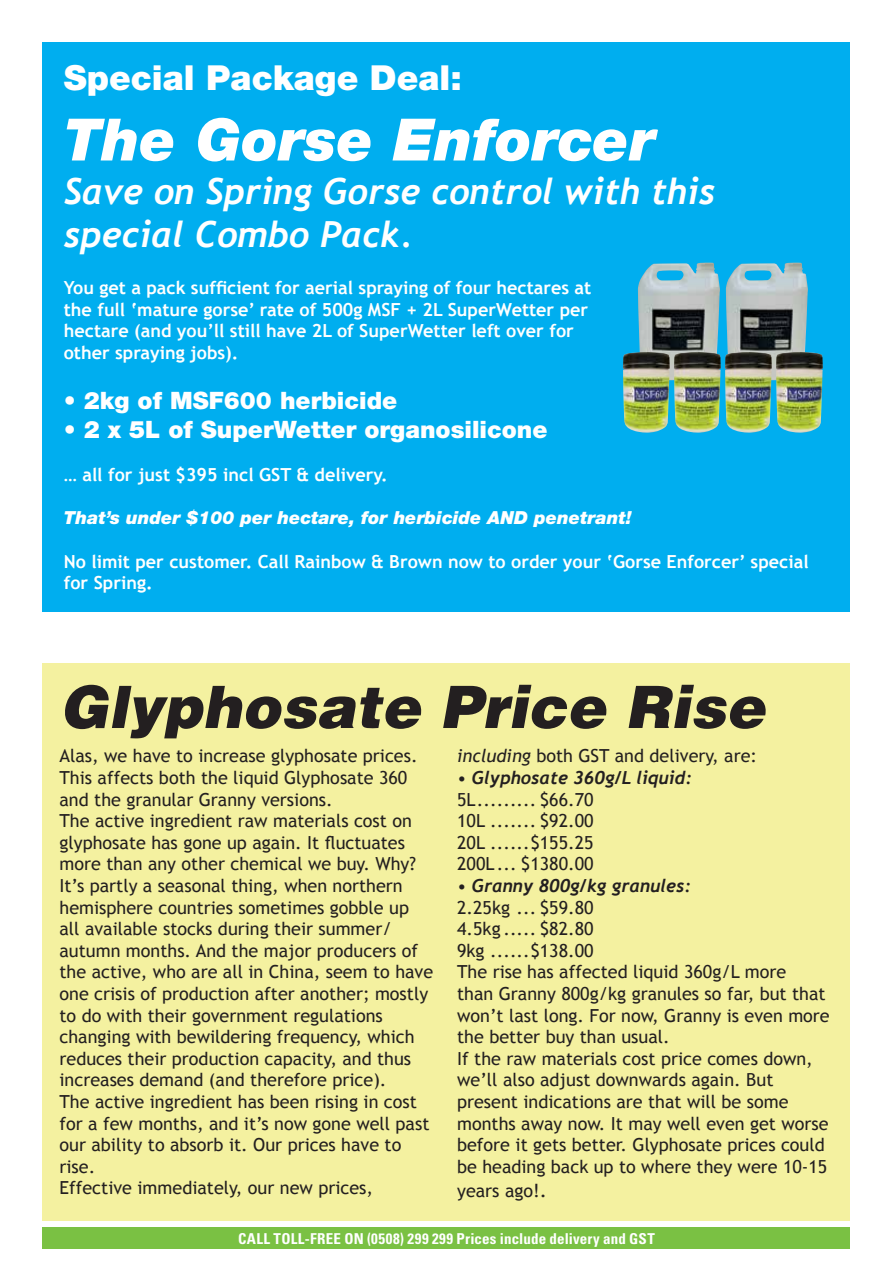
<style>
.page{position:relative;width:893px;height:1263px;background:#fff}
.page>*{position:absolute;margin:0;border:0;box-sizing:border-box;transform-origin:0 0}
.t1{font:italic 900 58.5px "Helvetica";color:#231f20}
.t2{font:italic 900 58.5px "Helvetica Neue";color:#fff}
.t3{font:italic 700 36px/43.2px "Trebuchet";color:#fff}
.t4{font:900 34.5px "Helvetica Neue";color:#fff}
.t5{font:900 24px "Helvetica Neue";color:#fff}
.t6{font:18px/21.6px "Trebuchet MS";color:#231f20}
.t7{font:700 18px/21.6px "Trebuchet MS";color:#fff}
.t8{font:italic 900 18px "Helvetica Neue";color:#fff}
.t9{font:italic 700 18px "Trebuchet";color:#231f20}
.t10{font:700 condensed 15px "Univers";letter-spacing:.015em;color:#fff}
.s1{font-style:italic}
.s2{font-size:19.5px}
</style>
<div class="page">
<div style="left:43px;top:1227px;width:807px;height:22px;background:#7ac143"></div>
<div style="left:43px;top:43px;width:807px;height:569px;background:#00aeef"></div>
<img style="left:638px;top:263px;width:82px;height:117px">
<img style="left:623px;top:352px;width:47px;height:81px">
<img style="left:726px;top:263px;width:82px;height:117px">
<img style="left:674px;top:352px;width:47px;height:81px">
<img style="left:725px;top:352px;width:47px;height:81px">
<img style="left:776px;top:352px;width:47px;height:81px">
<div style="left:43px;top:663px;width:807px;height:557px;background:#f4f1a0"></div>
<h3 class="t4" style="left:64px;top:57px;width:400px">Special Package Deal:</h3>
<h1 class="t2" style="left:64px;top:104px;width:593px">The Gorse Enforcer</h1>
<h2 class="t3" style="left:64px;top:170px;width:653px">Save on Spring Gorse control with this special Combo Pack.</h2>
<p class="t7" style="left:64px;top:277px;width:529px">You get a pack sufficient for aerial spraying of four hectares at the full ‘mature gorse’ rate of 500g MSF + 2L SuperWetter per hectare (and you’ll still have 2L of SuperWetter left over for other spraying jobs).</p>
<h3 class="t5" style="left:64px;top:386px;width:335px">• 2kg of MSF600 herbicide</h3>
<h3 class="t5" style="left:64px;top:415px;width:485px">• 2 x 5L of SuperWetter organosilicone</h3>
<p class="t7" style="left:64px;top:464px;width:326px">… all for just $395 incl GST &amp; delivery.</p>
<p class="t8" style="left:64px;top:507px;width:569px">That’s under $100 per hectare, for herbicide AND penetrant!</p>
<p class="t7" style="left:64px;top:550px;width:746px">No limit per customer. Call Rainbow &amp; Brown now to order your ‘Gorse Enforcer’ special for Spring.</p>
<h1 class="t1" style="left:60px;top:669px;width:707px">Glyphosate Price Rise</h1>
<p class="t6" style="left:60px;top:745px;width:375px">Alas, we have to increase glyphosate prices.<br>This affects both the liquid Glyphosate 360 and the granular Granny versions.<br>The active ingredient raw materials cost on glyphosate has gone up again. It fluctuates more than any other chemical we buy. Why?<br>It’s partly a seasonal thing, when northern hemisphere countries sometimes gobble up all available stocks during their summer/ autumn months. And the major producers of the active, who are all in China, seem to have one crisis of production after another; mostly to do with their government regulations changing with bewildering frequency, which reduces their production capacity, and thus increases demand (and therefore price).<br>The active ingredient has been rising in cost for a few months, and it’s now gone well past our ability to absorb it. Our prices have to rise.<br>Effective immediately, our new prices,</p>
<p class="t6" style="left:457px;top:745px;width:301px"><span class="s1">including</span> both GST and delivery, are:</p>
<p class="t9" style="left:457px;top:767px;width:236px">• Glyphosate 360g/L liquid:</p>
<p class="t6" style="left:457px;top:789px;width:138px;text-align:justify">5L......... $66.70<br>10L ....... $92.00<br>20L ......$155.25<br>200L... $1380.00</p>
<p class="t9" style="left:457px;top:875px;width:235px">• Granny 800g/kg granules:</p>
<p class="t6" style="left:457px;top:897px;width:374px">2.25kg ... $59.80<br>4.5kg ..... $82.80<br>9kg ......$138.00<br>The rise has affected liquid 360g/L more<br>than Granny 800g/kg granules so far, but that won’t last long. For now, Granny is even more the better buy than usual.<br>If the raw materials cost price comes down, we’ll also adjust downwards again. But present indications are that will be some months away now. It may well even get worse before it gets better. Glyphosate prices could be heading back up to where they were 10-15</p>
<p class="t6" style="left:457px;top:1180px;width:91px">years ago!<span class="s2">.</span></p>
<p class="t10" style="left:238px;top:1229px;width:418px">CALL TOLL-FREE ON (0508) 299 299 Prices include delivery and GST</p>
</div>
